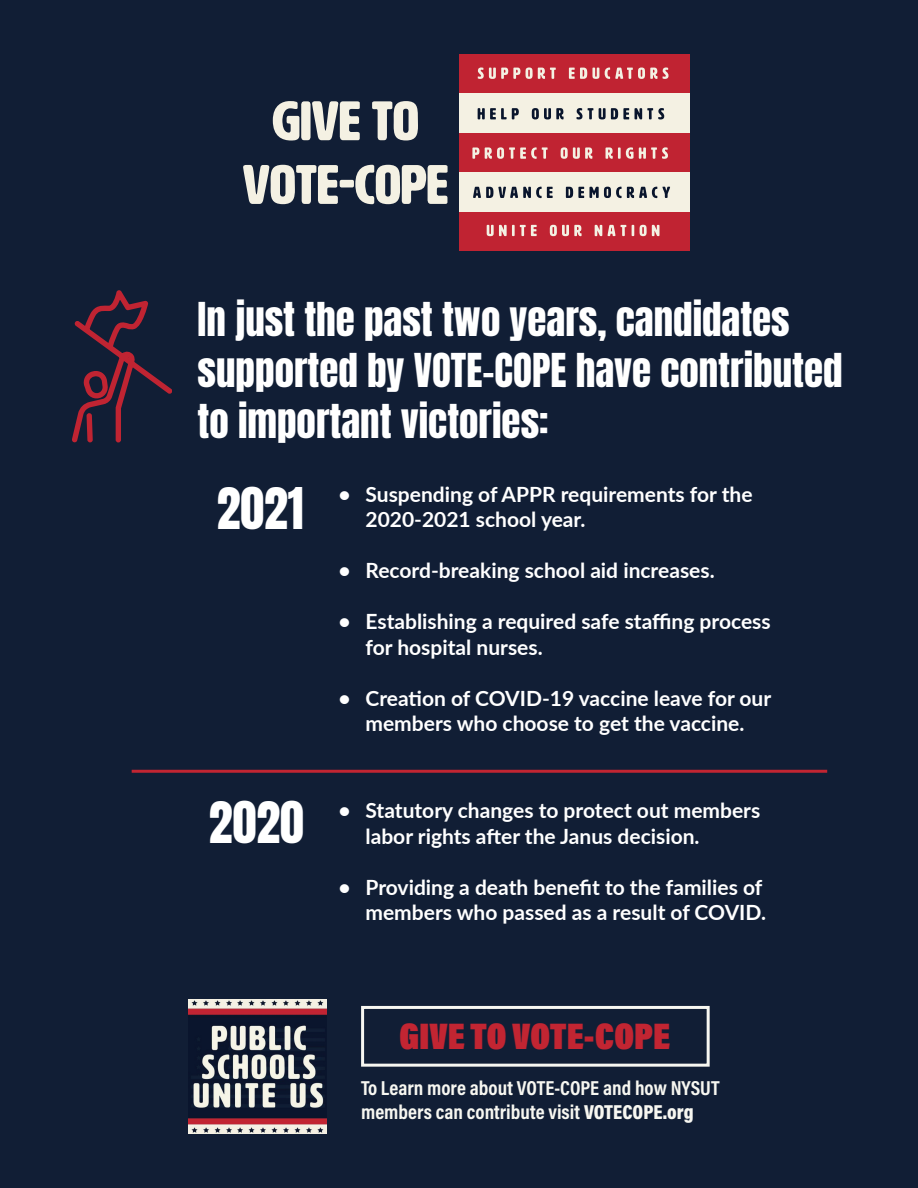
<style>
.page{position:relative;width:918px;height:1188px;background:#111e35}
.page>*{position:absolute;margin:0;border:0;box-sizing:border-box;transform-origin:0 0}
.t1{font:48px "Anton";color:#fff}
.t2{font:39px/51px "Anton";color:#fff}
.t3{font:900 37.5px "Acumin Pro Cond";letter-spacing:-.005em;color:#c22532}
.t4{font:700 21px/25.5px "Lato";color:#fff}
.t5{font:700 20.4px/24px "Acumin Pro Cond";color:#f7f7f1}
.s1{font-weight:900}
</style>
<div class="page">
<svg style="left:72px;top:290px;width:100px;height:152px"></svg>
<hr style="left:132px;top:770px;width:695px;height:3px;background:#c22532">
<div style="left:361px;top:1006px;width:349px;height:61px;border:3px solid #f7f7f1"></div>
<img style="left:188px;top:1000px;width:139px;height:133px">
<div style="left:460px;top:88px;width:230px;height:148px;background:#f4f1e3"></div>
<div style="left:460px;top:134px;width:230px;height:38px;background:#c02332"></div>
<div style="left:460px;top:54px;width:230px;height:39px;background:#c02332"></div>
<div style="left:460px;top:212px;width:230px;height:38px;background:#c02332"></div>
<svg style="left:478px;top:108px;width:41px;height:11px"></svg>
<svg style="left:532px;top:108px;width:32px;height:11px"></svg>
<svg style="left:577px;top:108px;width:16px;height:11px"></svg>
<svg style="left:599px;top:108px;width:30px;height:11px"></svg>
<svg style="left:635px;top:108px;width:29px;height:11px"></svg>
<svg style="left:473px;top:187px;width:80px;height:11px"></svg>
<svg style="left:566px;top:187px;width:104px;height:11px"></svg>
<svg style="left:478px;top:68px;width:42px;height:11px"></svg>
<svg style="left:526px;top:68px;width:30px;height:11px"></svg>
<svg style="left:569px;top:68px;width:30px;height:11px"></svg>
<svg style="left:605px;top:68px;width:64px;height:11px"></svg>
<svg style="left:472px;top:147px;width:76px;height:12px"></svg>
<svg style="left:561px;top:147px;width:31px;height:12px"></svg>
<svg style="left:606px;top:147px;width:62px;height:12px"></svg>
<svg style="left:487px;top:225px;width:50px;height:11px"></svg>
<svg style="left:550px;top:225px;width:32px;height:11px"></svg>
<svg style="left:595px;top:225px;width:7px;height:11px"></svg>
<svg style="left:608px;top:225px;width:7px;height:11px"></svg>
<svg style="left:621px;top:225px;width:5px;height:11px"></svg>
<svg style="left:632px;top:225px;width:2px;height:11px"></svg>
<svg style="left:640px;top:225px;width:20px;height:11px"></svg>
<svg style="left:243px;top:165px;width:95px;height:39px"></svg>
<div style="left:340px;top:180px;width:14px;height:8px;background:#f4f1e3;border-radius:2px"></div>
<svg style="left:355px;top:165px;width:93px;height:39px"></svg>
<svg style="left:273px;top:101px;width:87px;height:40px"></svg>
<svg style="left:372px;top:101px;width:46px;height:39px"></svg>
<h2 class="t2" style="left:198px;top:297px;width:646px">In just the past two years, candidates supported by VOTE-COPE have contributed to important victories:</h2>
<h1 class="t1" style="left:217px;top:484px;width:89px">2021</h1>
<p class="t4" style="left:366px;top:481px;width:389px;text-indent:-27px">• Suspending of APPR requirements for the<br>2020-2021 school year.</p>
<p class="t4" style="left:339px;top:557px;width:378px">• Record-breaking school aid increases.</p>
<p class="t4" style="left:366px;top:608px;width:407px;text-indent:-27px">• Establishing a required safe staffing process for hospital nurses.</p>
<p class="t4" style="left:339px;top:685px;width:434px;text-align:center">• Creation of COVID-19 vaccine leave for our members who choose to get the vaccine.</p>
<h1 class="t1" style="left:209px;top:798px;width:96px">2020</h1>
<p class="t4" style="left:366px;top:797px;width:396px;text-indent:-27px">• Statutory changes to protect out members labor rights after the Janus decision.</p>
<p class="t4" style="left:339px;top:873px;width:429px;text-align:right">• Providing a death benefit to the families of members who passed as a result of COVID.</p>
<h3 class="t3" style="left:399px;top:1012px;width:273px">GIVE TO VOTE-COPE</h3>
<p class="t5" style="left:361px;top:1075px;width:360px">To Learn more about VOTE-COPE and how NYSUT members can contribute visit <span class="s1">VOTECOPE.org</span></p>
</div>
